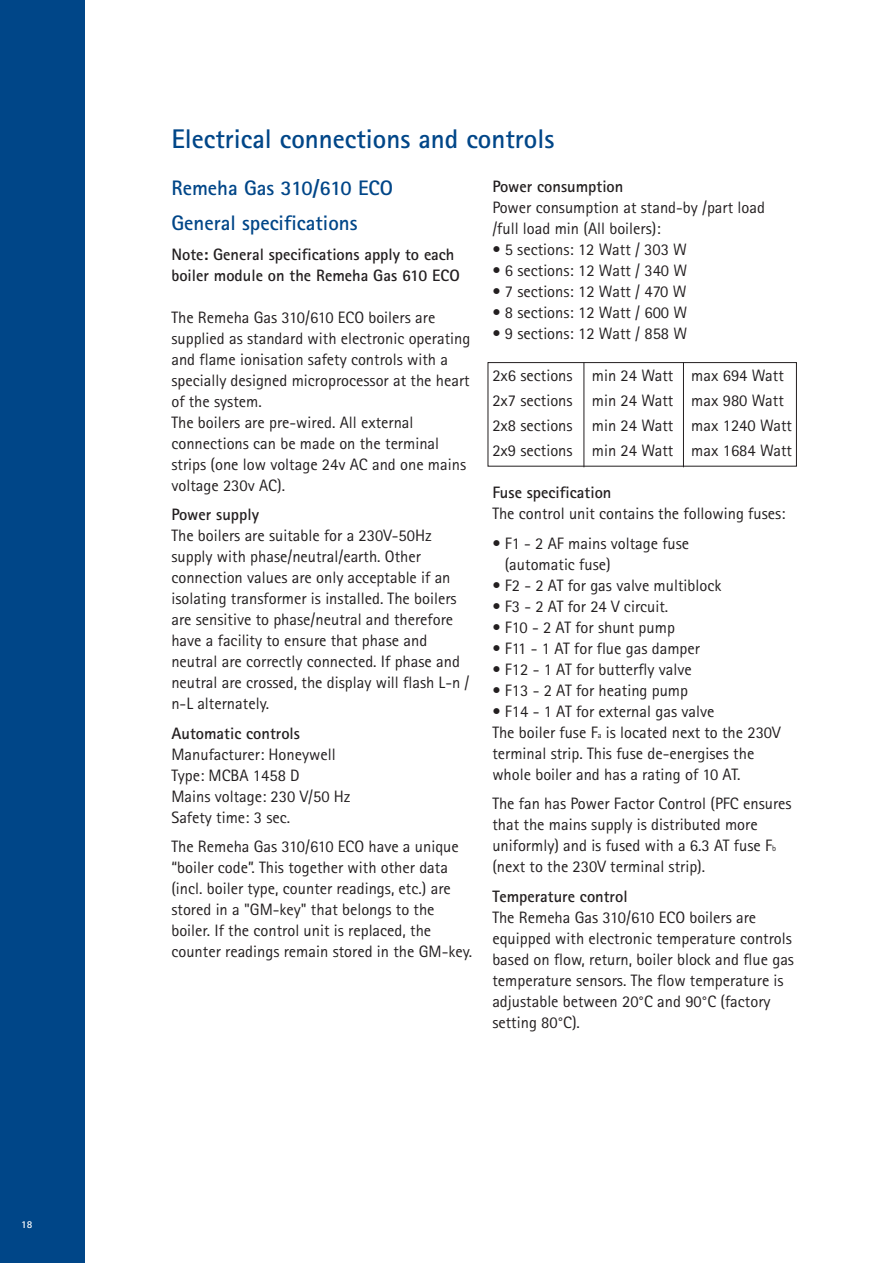
<style>
.page{position:relative;width:893px;height:1263px;background:#fff}
.page>*{position:absolute;margin:0;border:0;box-sizing:border-box;transform-origin:0 0}
.t1{font:700 27px "Rotis Sans Serif";color:#004688}
.t2{font:700 21px/35.5px "Rotis Sans Serif";color:#004688}
.t3{font:16.5px/21px "Rotis Sans Serif";color:#231f20}
.t4{font:700 16.5px/21px "Rotis Sans Serif";color:#231f20}
.t5{font:700 10.5px "Rotis Sans Serif";color:#fff}
.s1{font-size:8.25px}
</style>
<div class="page">
<div style="left:0;top:0;width:85px;height:1263px;background:#004688"></div>
<div style="left:488px;top:362px;width:309px;height:105px;border:1px solid #231f20"></div>
<hr style="left:583px;top:362px;width:1px;height:105px;background:#231f20">
<hr style="left:683px;top:362px;width:1px;height:105px;background:#231f20">
<p class="t5" style="left:21px;top:1220px;width:13px">18</p>
<h1 class="t1" style="left:171px;top:129px;width:384px">Electrical connections and controls</h1>
<p class="t2" style="left:171px;top:172px;width:223px">Remeha Gas 310/610 ECO<br>General specifications</p>
<p class="t4" style="left:171px;top:245px;width:290px">Note: General specifications apply to each boiler module on the Remeha Gas 610 ECO</p>
<p class="t3" style="left:171px;top:308px;width:300px">The Remeha Gas 310/610 ECO boilers are supplied as standard with electronic operating and flame ionisation safety controls with a specially designed microprocessor at the heart of the system.<br>The boilers are pre-wired. All external connections can be made on the terminal strips (one low voltage 24v AC and one mains voltage 230v AC).</p>
<p class="t4" style="left:171px;top:506px;width:89px">Power supply</p>
<p class="t3" style="left:171px;top:527px;width:300px">The boilers are suitable for a 230V-50Hz supply with phase/neutral/earth. Other connection values are only acceptable if an isolating transformer is installed. The boilers are sensitive to phase/neutral and therefore have a facility to ensure that phase and neutral are correctly connected. If phase and neutral are crossed, the display will flash L-n / n-L alternately.</p>
<p class="t4" style="left:171px;top:724px;width:130px">Automatic controls</p>
<p class="t3" style="left:171px;top:745px;width:181px">Manufacturer: Honeywell<br>Type: MCBA 1458 D<br>Mains voltage: 230 V/50 Hz<br>Safety time: 3 sec.</p>
<p class="t3" style="left:171px;top:838px;width:302px">The Remeha Gas 310/610 ECO have a unique “boiler code”. This together with other data (incl. boiler type, counter readings, etc.) are stored in a "GM-key" that belongs to the boiler. If the control unit is replaced, the counter readings remain stored in the GM-key.</p>
<p class="t4" style="left:492px;top:177px;width:133px">Power consumption</p>
<p class="t3" style="left:492px;top:198px;width:274px">Power consumption at stand-by /part load /full load min (All boilers):</p>
<p class="t3" style="left:492px;top:240px;width:196px">• 5 sections: 12 Watt / 303 W</p>
<p class="t3" style="left:492px;top:261px;width:196px">• 6 sections: 12 Watt / 340 W</p>
<p class="t3" style="left:492px;top:282px;width:196px">• 7 sections: 12 Watt / 470 W</p>
<p class="t3" style="left:492px;top:303px;width:196px">• 8 sections: 12 Watt / 600 W</p>
<p class="t3" style="left:492px;top:324px;width:196px">• 9 sections: 12 Watt / 858 W</p>
<p class="t3" style="left:492px;top:364px;width:301px;line-height:25.2px">2x6 sections min 24 Watt max 694 Watt 2x7 sections min 24 Watt max 980 Watt 2x8 sections min 24 Watt max 1240 Watt 2x9 sections min 24 Watt max 1684 Watt</p>
<p class="t4" style="left:492px;top:484px;width:121px">Fuse specification</p>
<p class="t3" style="left:492px;top:505px;width:295px">The control unit contains the following fuses:</p>
<p class="t3" style="left:505px;top:534px;width:186px;text-indent:-12px">• F1 - 2 AF mains voltage fuse (automatic fuse)</p>
<p class="t3" style="left:492px;top:576px;width:231px">• F2 - 2 AT for gas valve multiblock</p>
<p class="t3" style="left:492px;top:597px;width:177px">• F3 - 2 AT for 24 V circuit.</p>
<p class="t3" style="left:492px;top:618px;width:184px">• F10 - 2 AT for shunt pump</p>
<p class="t3" style="left:492px;top:639px;width:209px">• F11 - 1 AT for flue gas damper</p>
<p class="t3" style="left:492px;top:660px;width:201px">• F12 - 1 AT for butterfly valve</p>
<p class="t3" style="left:492px;top:681px;width:197px">• F13 - 2 AT for heating pump</p>
<p class="t3" style="left:492px;top:702px;width:290px">• F14 - 1 AT for external gas valve<br>The boiler fuse F<span class="s1">a</span> is located next to the 230V terminal strip. This fuse de-energises the whole boiler and has a rating of 10 AT.</p>
<p class="t3" style="left:492px;top:795px;width:301px">The fan has Power Factor Control (PFC ensures that the mains supply is distributed more uniformly) and is fused with a 6.3 AT fuse F<span class="s1">b </span>(next to the 230V terminal strip).</p>
<p class="t4" style="left:492px;top:887px;width:137px">Temperature control</p>
<p class="t3" style="left:492px;top:908px;width:303px">The Remeha Gas 310/610 ECO boilers are equipped with electronic temperature controls based on flow, return, boiler block and flue gas temperature sensors. The flow temperature is adjustable between 20°C and 90°C (factory setting 80°C).</p>
</div>
